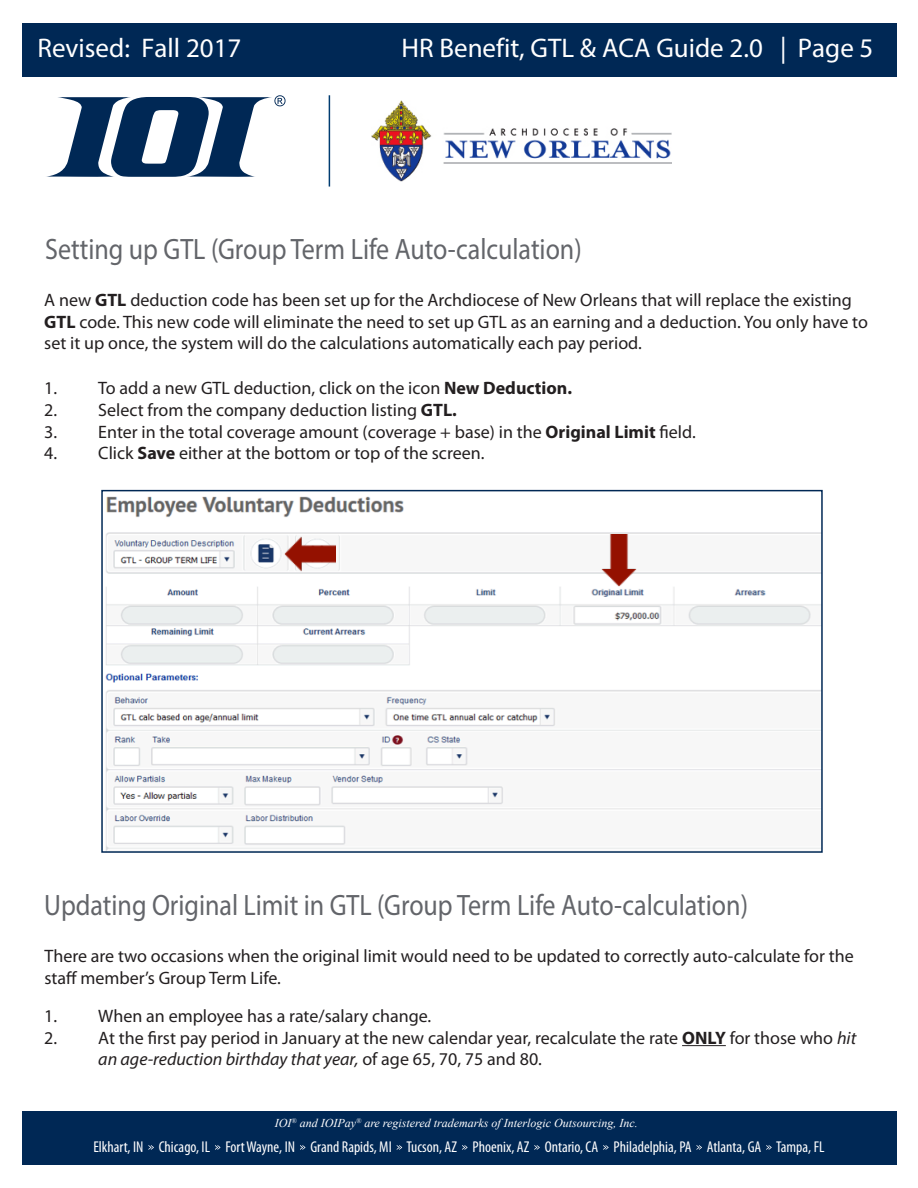
<style>
.page{position:relative;width:918px;height:1188px;background:#fff}
.page>*{position:absolute;margin:0;border:0;box-sizing:border-box;transform-origin:0 0}
.t1{font:29.55px "Myriad Pro";color:#63656a;scale:.88 1}
.t2{font:27px "Myriad Pro";color:#fff}
.t3{font:18px/21.6px "Myriad Pro";color:#231f20}
.t4{font:condensed 15.75px "Myriad Pro";color:#fff}
.t5{font:italic 12px "Times New Roman";color:#fff}
.s1{font-weight:700}
.s2{font-style:italic}
.s3{font-style:inherit}
</style>
<div class="page">
<div style="left:22px;top:1111px;width:874px;height:54px;background:#002855"></div>
<div style="left:22px;top:23px;width:874px;height:54px;background:#002855"></div>
<svg style="left:148px;top:1145px;width:6px;height:5px"></svg>
<svg style="left:215px;top:1145px;width:5px;height:5px"></svg>
<svg style="left:300px;top:1145px;width:5px;height:5px"></svg>
<svg style="left:397px;top:1145px;width:5px;height:5px"></svg>
<svg style="left:462px;top:1145px;width:6px;height:5px"></svg>
<svg style="left:534px;top:1145px;width:6px;height:5px"></svg>
<svg style="left:603px;top:1145px;width:6px;height:5px"></svg>
<svg style="left:697px;top:1145px;width:5px;height:5px"></svg>
<svg style="left:766px;top:1145px;width:6px;height:5px"></svg>
<svg style="left:46px;top:95px;width:240px;height:82px"></svg>
<hr style="left:329px;top:95px;width:1px;height:92px;background:#013c71">
<img style="left:105px;top:496px;width:715px;height:354px">
<div style="left:101px;top:490px;width:722px;height:363px;border:2px solid #002855"></div>
<hr style="left:682px;top:1045px;width:44px;height:1px;background:#231f20">
<img style="left:285px;top:536px;width:51px;height:35px">
<img style="left:602px;top:535px;width:35px;height:51px">
<img style="left:372px;top:101px;width:300px;height:80px">
<p class="t2" style="left:38px;top:32px;width:205px">Revised: Fall 2017</p>
<p class="t2" style="left:402px;top:32px;width:473px">HR Benefit, GTL &amp; ACA Guide 2.0 | Page 5</p>
<p class="t1" style="left:45px;top:231px;width:611px">Setting up GTL (Group Term Life Auto-calculation)</p>
<p class="t3" style="left:44px;top:289px;width:825px">A new <span class="s1">GTL</span> deduction code has been set up for the Archdiocese of New Orleans that will replace the existing<br><span class="s1">GTL</span> code. This new code will eliminate the need to set up GTL as an earning and a deduction. You only have to set it up once, the system will do the calculations automatically each pay period.</p>
<p class="t3" style="left:44px;top:377px;width:529px">1. To add a new GTL deduction, click on the icon <span class="s1">New Deduction.</span></p>
<p class="t3" style="left:44px;top:399px;width:414px">2. Select from the company deduction listing <span class="s1">GTL.</span></p>
<p class="t3" style="left:44px;top:421px;width:653px">3. Enter in the total coverage amount (coverage + base) in the <span class="s1">Original Limit</span> field.</p>
<p class="t3" style="left:44px;top:442px;width:442px">4. Click <span class="s1">Save</span> either at the bottom or top of the screen.</p>
<p class="t1" style="left:44px;top:887px;width:801px">Updating Original Limit in GTL (Group Term Life Auto-calculation)</p>
<p class="t3" style="left:45px;top:945px;width:811px">There are two occasions when the original limit would need to be updated to correctly auto-calculate for the staff member’s Group Term Life.</p>
<p class="t3" style="left:44px;top:1005px;width:389px">1. When an employee has a rate/salary change.</p>
<p class="t3" style="left:98px;top:1027px;width:760px;text-indent:-54px">2. At the first pay period in January at the new calendar year, recalculate the rate <span class="s1">ONLY</span> for those who <span class="s2">hit an age-reduction birthday that year,</span> of age 65, 70, 75 and 80.</p>
<p class="t5" style="left:275px;top:1114px;width:365px"><span class="s3">IOI</span><sup>®</sup> and IOIPay<sup>®</sup> are registered trademarks of Interlogic Outsourcing, Inc.</p>
<p class="t4" style="left:94px;top:1137px;width:732px">Elkhart, IN Chicago, IL Fort Wayne, IN Grand Rapids, MI Tucson, AZ Phoenix, AZ Ontario, CA Philadelphia, PA Atlanta, GA Tampa, FL</p>
</div>
